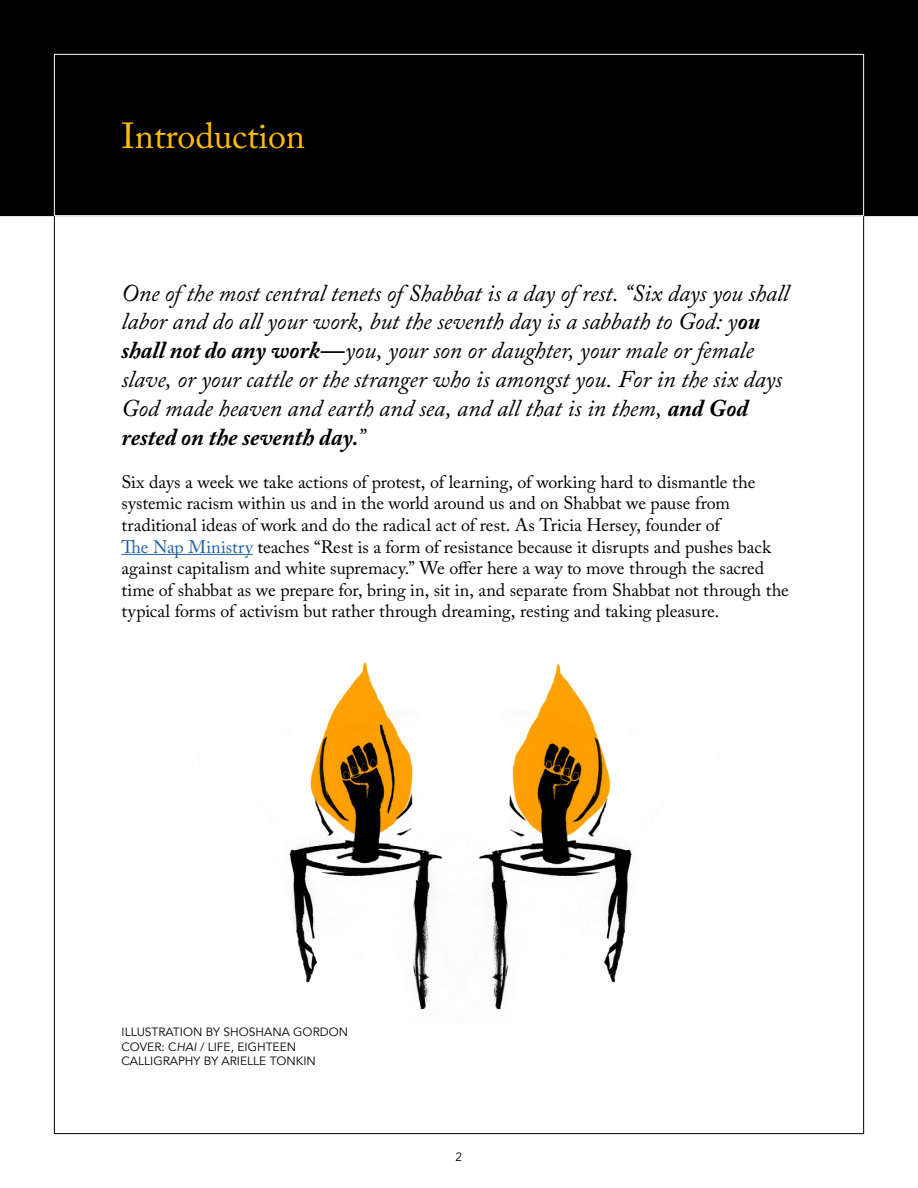
<style>
.page{position:relative;width:918px;height:1188px;background:#fff}
.page>*{position:absolute;margin:0;border:0;box-sizing:border-box;transform-origin:0 0}
.t1{font:36px "Adobe Caslon Pro";color:#ffbd00}
.t2{font:italic 24px/28.8px "Adobe Caslon Pro";letter-spacing:-.005em;color:#000}
.t3{font:18px/21.6px "Adobe Caslon Pro";letter-spacing:-.005em;color:#000}
.t4{font:12px/14.4px "Avenir";color:#000}
.s1{font-weight:700}
.s2{color:#215e9e}
.s3{font-style:italic}
</style>
<div class="page">
<img style="left:284px;top:662px;width:348px;height:348px">
<div style="left:0;top:0;width:918px;height:216px;background:#000"></div>
<div style="left:54px;top:54px;width:810px;height:162px;border:1px solid #fff"></div>
<hr style="left:122px;top:554px;width:131px;height:1px;background:#215e9e">
<h1 class="t1" style="left:122px;top:115px;width:185px">Introduction</h1>
<p class="t2" style="left:122px;top:278px;width:669px">One of the most central tenets of Shabbat is a day of rest. “Six days you shall labor and do all your work, but the seventh day is a sabbath to God: y<span class="s1">ou shall not do any work—</span>you, your son or daughter, your male or female slave, or your cattle or the stranger who is amongst you. For in the six days God made heaven and earth and sea, and all that is in them, <span class="s1">and God rested on the seventh day.</span>”</p>
<p class="t3" style="left:122px;top:471px;width:669px">Six days a week we take actions of protest, of learning, of working hard to dismantle the systemic racism within us and in the world around us and on Shabbat we pause from traditional ideas of work and do the radical act of rest. As Tricia Hersey, founder of<br><span class="s2">The Nap Ministry</span> teaches “Rest is a form of resistance because it disrupts and pushes back against capitalism and white supremacy.” We offer here a way to move through the sacred time of shabbat as we prepare for, bring in, sit in, and separate from Shabbat not through the typical forms of activism but rather through dreaming, resting and taking pleasure.</p>
<p class="t4" style="left:122px;top:1025px;width:228px">ILLUSTRATION BY SHOSHANA GORDON<br>COVER: C<span class="s3">HAI</span> / LIFE, EIGHTEEN<br>CALLIGRAPHY BY ARIELLE TONKIN</p>
<p class="t4" style="left:456px;top:1150px;width:8px">2</p>
</div>
